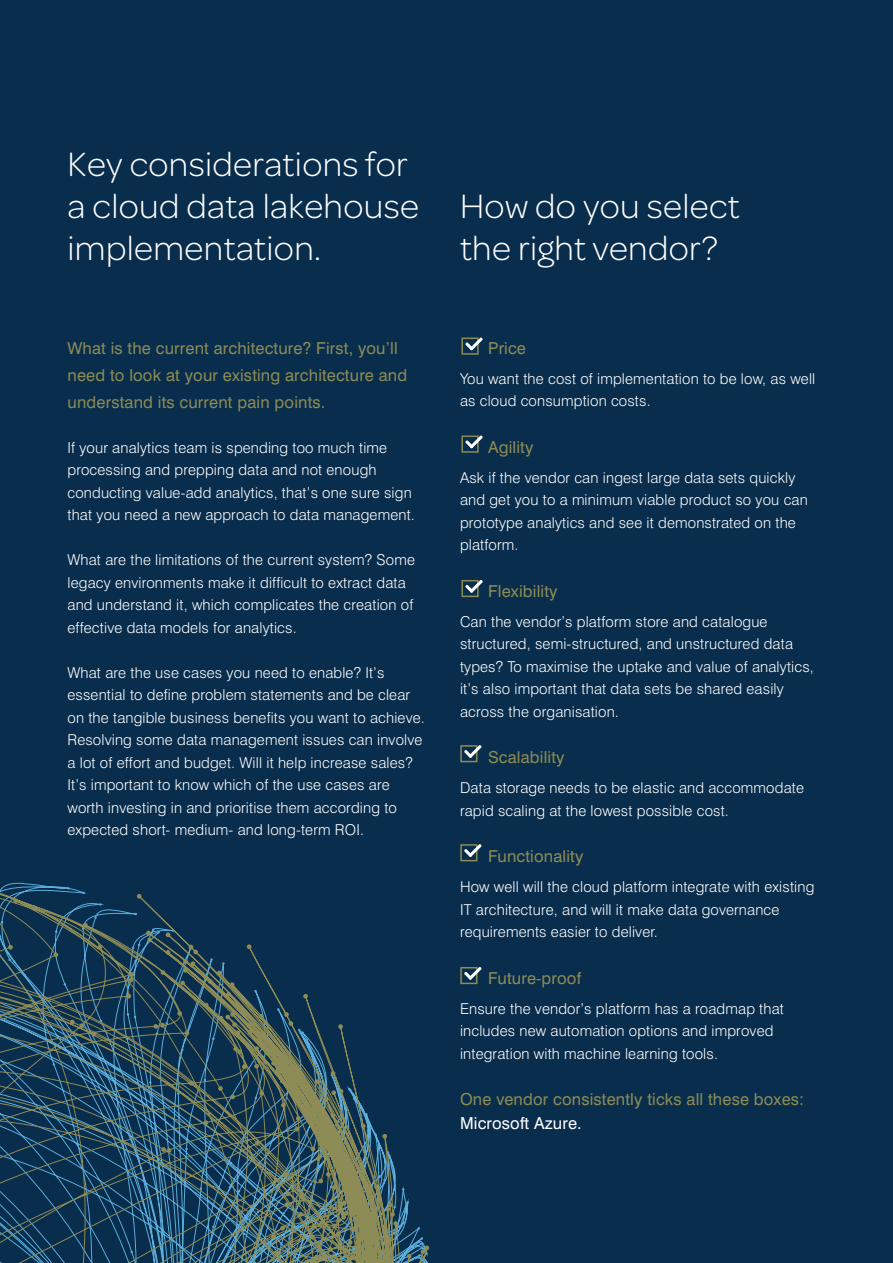
<style>
.page{position:relative;width:893px;height:1263px;background:#fff}
.page>*{position:absolute;margin:0;border:0;box-sizing:border-box;transform-origin:0 0}
.t1{font:300 36px/42px "Omnes";letter-spacing:.01em;color:#fff}
.t2{font:16.5px/27px "Swiss 721 BT";letter-spacing:.01em;color:#8d8c56}
.t3{font:16.5px "Swiss 721 BT";letter-spacing:.01em;color:#fff}
.t4{font:300 15px/22.5px "Swiss 721 BT";letter-spacing:.01em;color:#fff}
</style>
<div class="page">
<div style="left:0;top:0;width:893px;height:1262px;background:#092d4c"></div>
<svg style="left:0;top:857px;width:484px;height:406px"></svg>
<svg style="left:13px;top:898px;width:5px;height:5px"></svg>
<svg style="left:98px;top:944px;width:4px;height:5px"></svg>
<svg style="left:166px;top:929px;width:8px;height:8px"></svg>
<svg style="left:189px;top:1081px;width:5px;height:4px"></svg>
<svg style="left:161px;top:970px;width:4px;height:5px"></svg>
<svg style="left:129px;top:972px;width:5px;height:10px"></svg>
<svg style="left:32px;top:905px;width:5px;height:5px"></svg>
<svg style="left:137px;top:894px;width:5px;height:5px"></svg>
<svg style="left:338px;top:1024px;width:5px;height:5px"></svg>
<svg style="left:82px;top:923px;width:6px;height:7px"></svg>
<svg style="left:161px;top:1147px;width:10px;height:6px"></svg>
<svg style="left:126px;top:994px;width:5px;height:4px"></svg>
<svg style="left:180px;top:981px;width:5px;height:4px"></svg>
<svg style="left:165px;top:950px;width:5px;height:5px"></svg>
<svg style="left:183px;top:944px;width:15px;height:29px"></svg>
<svg style="left:146px;top:928px;width:14px;height:14px"></svg>
<svg style="left:183px;top:1031px;width:6px;height:11px"></svg>
<svg style="left:177px;top:1011px;width:5px;height:5px"></svg>
<svg style="left:153px;top:1022px;width:15px;height:13px"></svg>
<svg style="left:70px;top:1020px;width:32px;height:16px"></svg>
<svg style="left:200px;top:1061px;width:229px;height:202px"></svg>
<svg style="left:247px;top:944px;width:5px;height:5px"></svg>
<svg style="left:204px;top:958px;width:104px;height:96px"></svg>
<svg style="left:53px;top:952px;width:5px;height:5px"></svg>
<svg style="left:8px;top:945px;width:5px;height:5px"></svg>
<div style="left:461px;top:338px;width:18px;height:17px;border:2px solid #8d8c56"></div>
<svg style="left:465px;top:337px;width:18px;height:13px"></svg>
<div style="left:461px;top:435px;width:18px;height:18px;border:2px solid #8d8c56"></div>
<svg style="left:465px;top:435px;width:18px;height:13px"></svg>
<div style="left:461px;top:580px;width:18px;height:17px;border:2px solid #8d8c56"></div>
<svg style="left:465px;top:580px;width:18px;height:13px"></svg>
<div style="left:460px;top:745px;width:17px;height:17px;border:2px solid #8d8c56"></div>
<svg style="left:464px;top:745px;width:18px;height:13px"></svg>
<div style="left:460px;top:844px;width:17px;height:17px;border:2px solid #8d8c56"></div>
<svg style="left:464px;top:844px;width:18px;height:13px"></svg>
<div style="left:460px;top:967px;width:17px;height:17px;border:2px solid #8d8c56"></div>
<svg style="left:464px;top:967px;width:18px;height:13px"></svg>
<h1 class="t1" style="left:68px;top:141px;width:353px">Key considerations for a cloud data lakehouse implementation.</h1>
<p class="t2" style="left:67px;top:334px;width:341px">What is the current architecture? First, you’ll need to look at your existing architecture and understand its current pain points.</p>
<p class="t4" style="left:67px;top:436px;width:349px">If your analytics team is spending too much time processing and prepping data and not enough conducting value-add analytics, that’s one sure sign that you need a new approach to data management.</p>
<p class="t4" style="left:67px;top:548px;width:349px">What are the limitations of the current system? Some legacy environments make it difficult to extract data and understand it, which complicates the creation of effective data models for analytics.</p>
<p class="t4" style="left:67px;top:661px;width:359px">What are the use cases you need to enable? It’s essential to define problem statements and be clear on the tangible business benefits you want to achieve.<br>Resolving some data management issues can involve a lot of effort and budget. Will it help increase sales?<br>It’s important to know which of the use cases are worth investing in and prioritise them according to expected short- medium- and long-term ROI.</p>
<h1 class="t1" style="left:460px;top:183px;width:281px">How do you select the right vendor?</h1>
<p class="t2" style="left:488px;top:334px;width:39px">Price</p>
<p class="t4" style="left:460px;top:367px;width:357px">You want the cost of implementation to be low, as well as cloud consumption costs.</p>
<p class="t2" style="left:488px;top:433px;width:47px">Agility</p>
<p class="t4" style="left:460px;top:466px;width:349px">Ask if the vendor can ingest large data sets quickly and get you to a minimum viable product so you can prototype analytics and see it demonstrated on the platform.</p>
<p class="t2" style="left:488px;top:577px;width:71px">Flexibility</p>
<p class="t4" style="left:460px;top:610px;width:355px">Can the vendor’s platform store and catalogue structured, semi-structured, and unstructured data types? To maximise the uptake and value of analytics, it’s also important that data sets be shared easily across the organisation.</p>
<p class="t2" style="left:488px;top:744px;width:78px">Scalability</p>
<p class="t4" style="left:460px;top:776px;width:345px">Data storage needs to be elastic and accommodate rapid scaling at the lowest possible cost.</p>
<p class="t2" style="left:488px;top:843px;width:97px">Functionality</p>
<p class="t4" style="left:460px;top:875px;width:356px">How well will the cloud platform integrate with existing<br>IT architecture, and will it make data governance requirements easier to deliver.</p>
<p class="t2" style="left:488px;top:964px;width:94px">Future-proof</p>
<p class="t4" style="left:460px;top:997px;width:326px">Ensure the vendor’s platform has a roadmap that includes new automation options and improved integration with machine learning tools.</p>
<p class="t2" style="left:460px;top:1086px;width:346px">One vendor consistently ticks all these boxes:</p>
<p class="t3" style="left:460px;top:1113px;width:123px">Microsoft Azure.</p>
</div>
